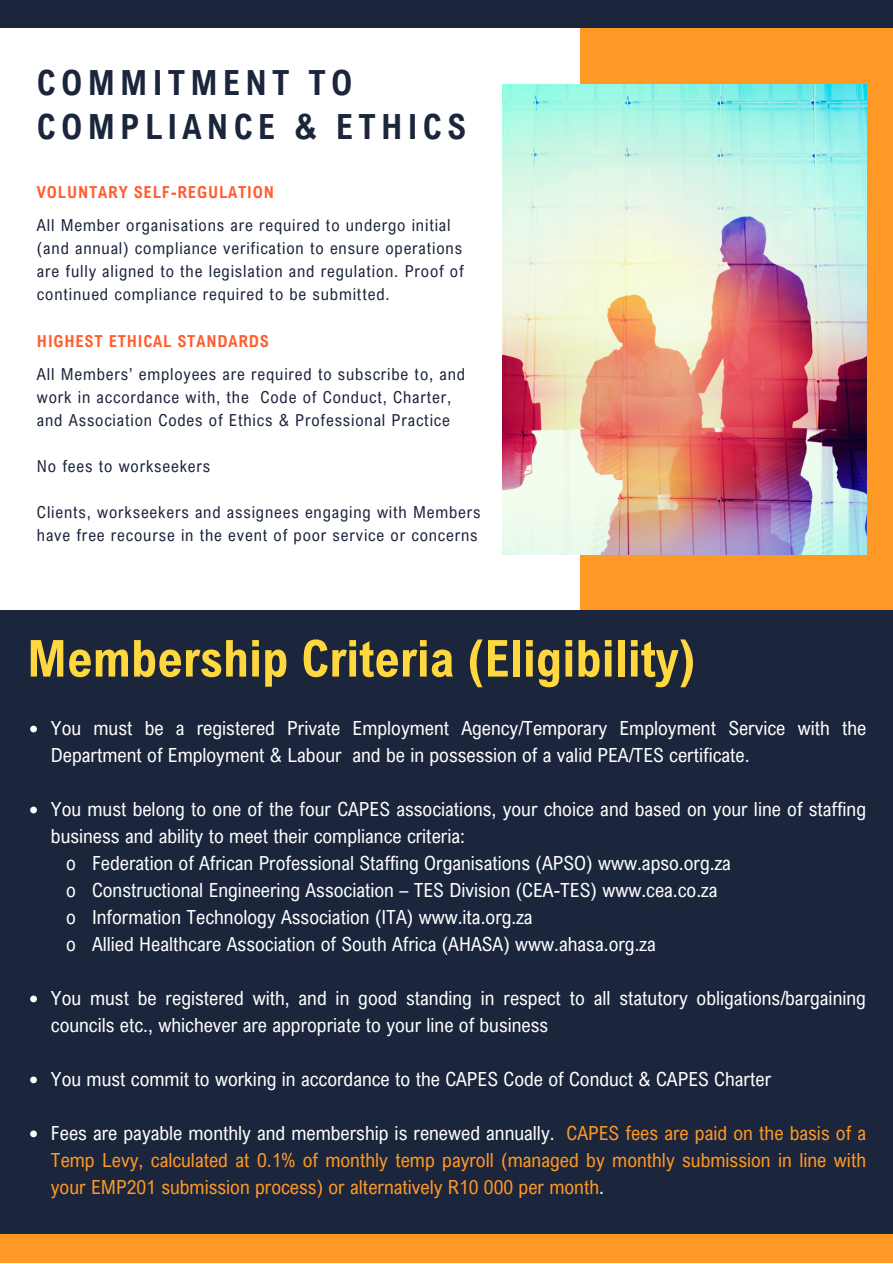
<style>
.page{position:relative;width:893px;height:1264px;background:#fff}
.page>*{position:absolute;margin:0;border:0;box-sizing:border-box;transform-origin:0 0}
.t1{font:700 51px "Arial Nova Cond";color:#ffd840}
.t2{font:700 34.65px/43.8px "Arial Nova Cond";letter-spacing:.15em;color:#1b253c}
.t3{font:19.5px/27px "Arial Nova Cond";color:#fff}
.t4{font:19.5px/27px "Arial Nova Cond";color:#ff9925;text-align:justify}
.t5{font:16.5px/23.1px "Arial Nova Cond";letter-spacing:.05em;color:#1b253c}
.t6{font:700 16.5px "Arial Nova Cond";letter-spacing:.05em;color:#ff5d2e}
.s1{color:#fff}
</style>
<div class="page">
<div style="left:580px;top:13px;width:312px;height:607px;background:#ff9925"></div>
<div style="left:0;top:611px;width:892px;height:634px;background:#1b253c"></div>
<div style="left:0;top:0;width:892px;height:27px;background:#1b253c"></div>
<div style="left:0;top:1234px;width:892px;height:28px;background:#ff9925"></div>
<img style="left:502px;top:84px;width:364px;height:470px">
<svg style="left:30px;top:725px;width:7px;height:7px"></svg>
<svg style="left:30px;top:806px;width:7px;height:7px"></svg>
<svg style="left:30px;top:995px;width:7px;height:7px"></svg>
<svg style="left:30px;top:1076px;width:7px;height:7px"></svg>
<svg style="left:30px;top:1130px;width:7px;height:7px"></svg>
<p class="t2" style="left:37px;top:60px;width:430px">COMMITMENT TO<br>COMPLIANCE &amp; ETHICS</p>
<p class="t6" style="left:37px;top:182px;width:238px">VOLUNTARY SELF-REGULATION</p>
<p class="t5" style="left:37px;top:213px;width:428px">All Member organisations are required to undergo initial (and annual) compliance verification to ensure operations are fully aligned to the legislation and regulation. Proof of continued compliance required to be submitted.</p>
<p class="t6" style="left:37px;top:330px;width:233px">HIGHEST ETHICAL STANDARDS</p>
<p class="t5" style="left:37px;top:362px;width:429px">All Members’ employees are required to subscribe to, and work in accordance with, the Code of Conduct, Charter, and Association Codes of Ethics &amp; Professional Practice</p>
<p class="t5" style="left:37px;top:454px;width:175px">No fees to workseekers</p>
<p class="t5" style="left:37px;top:500px;width:445px">Clients, workseekers and assignees engaging with Members have free recourse in the event of poor service or concerns</p>
<p class="t1" style="left:27px;top:626px;width:670px">Membership Criteria (Eligibility)</p>
<p class="t3" style="left:51px;top:713px;width:816px">You must be a registered Private Employment Agency/Temporary Employment Service with the<br>Department of Employment &amp; Labour and be in possession of a valid PEA/TES certificate.</p>
<p class="t3" style="left:51px;top:794px;width:816px">You must belong to one of the four CAPES associations, your choice and based on your line of staffing business and ability to meet their compliance criteria:</p>
<p class="t3" style="left:66px;top:848px;width:666px">o Federation of African Professional Staffing Organisations (APSO) www.apso.org.za</p>
<p class="t3" style="left:66px;top:875px;width:652px">o Constructional Engineering Association – TES Division (CEA-TES) www.cea.co.za</p>
<p class="t3" style="left:66px;top:902px;width:468px">o Information Technology Association (ITA) www.ita.org.za</p>
<p class="t3" style="left:66px;top:929px;width:591px">o Allied Healthcare Association of South Africa (AHASA) www.ahasa.org.za</p>
<p class="t3" style="left:51px;top:983px;width:816px">You must be registered with, and in good standing in respect to all statutory obligations/bargaining councils etc., whichever are appropriate to your line of business</p>
<p class="t3" style="left:51px;top:1064px;width:721px">You must commit to working in accordance to the CAPES Code of Conduct &amp; CAPES Charter</p>
<p class="t4" style="left:51px;top:1118px;width:816px"><span class="s1">Fees are payable monthly and membership is renewed annually.</span> CAPES fees are paid on the basis of a Temp Levy, calculated at 0.1% of monthly temp payroll (managed by monthly submission in line with your EMP201 submission process) or alternatively R10 000 per month<span class="s1">.</span></p>
</div>
